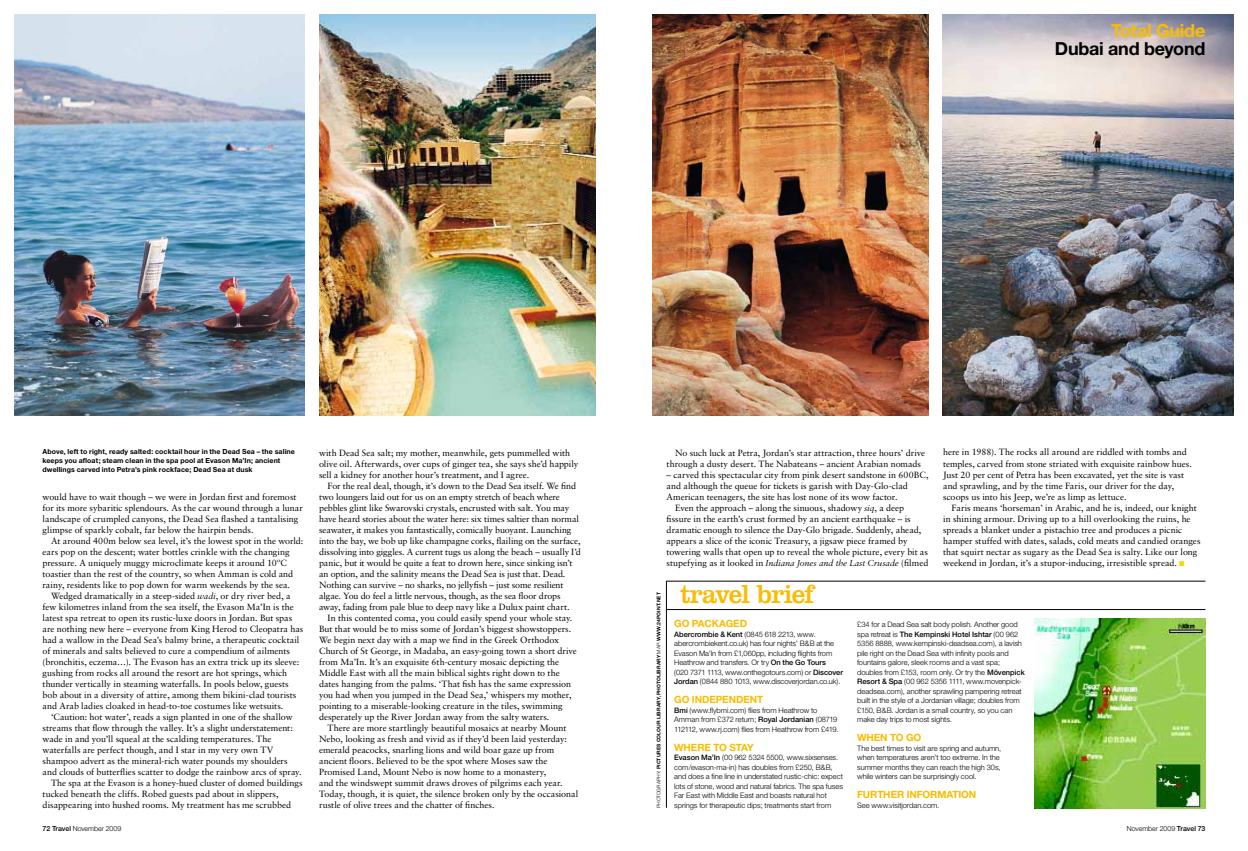
<style>
.page{position:relative;width:1248px;height:851px;background:#fff}
.page>*{position:absolute;margin:0;border:0;box-sizing:border-box;transform-origin:0 0}
.t1{font:27px "Clarendon";letter-spacing:-.04em;color:#fabb00}
.t2{font:700 18px "Helvetica Neue";letter-spacing:-.015em;color:#000}
.t3{font:700 18px "Helvetica Neue";letter-spacing:-.015em;color:#fabb00}
.t4{font:700 10px "Helvetica Neue";letter-spacing:-.01em;color:#fabb00}
.t5{font:9px/11px "Sabon";letter-spacing:-.005em;color:#000}
.t6{font:300 7.5px/9.5px "Helvetica Neue";letter-spacing:-.005em;color:#000}
.t7{font:700 7px/9px "Helvetica Neue";letter-spacing:.015em;color:#000}
.t8{font:300 7px "Helvetica Neue";color:#000}
.t9{font:700 5px "Helvetica Neue";letter-spacing:.01em;color:#000}
.s1{color:#fcd700}
.s2{font-style:italic}
.s3{font-weight:500}
.s4{font-weight:300}
</style>
<div class="page">
<hr style="left:666px;top:609px;width:539px;height:1px;background:#000">
<hr style="left:666px;top:581px;width:539px;height:1px;background:#000">
<img style="left:1034px;top:618px;width:171px;height:190px">
<hr style="left:666px;top:581px;width:1px;height:226px;background:#000">
<img style="left:942px;top:14px;width:291px;height:401px">
<img style="left:319px;top:14px;width:276px;height:401px">
<img style="left:14px;top:14px;width:291px;height:401px">
<img style="left:652px;top:14px;width:276px;height:401px">
<h2 class="t3" style="left:1110px;top:19px;width:96px">Total Guide</h2>
<h2 class="t2" style="left:1054px;top:37px;width:152px">Dubai and beyond</h2>
<p class="t5" style="left:943px;top:446px;width:250px">here in 1988). The rocks all around are riddled with tombs and temples, carved from stone striated with exquisite rainbow hues.<br>Just 20 per cent of Petra has been excavated, yet the site is vast and sprawling, and by the time Faris, our driver for the day, scoops us into his Jeep, we’re as limp as lettuce.</p>
<p class="t5" style="left:943px;top:501px;width:259px;text-indent:9px">Faris means ‘horseman’ in Arabic, and he is, indeed, our knight in shining armour. Driving up to a hill overlooking the ruins, he spreads a blanket under a pistachio tree and produces a picnic hamper stuffed with dates, salads, cold meats and candied oranges that squirt nectar as sugary as the Dead Sea is salty. Like our long weekend in Jordan, it’s a stupor-inducing, irresistible spread. <span class="s1">■</span></p>
<p class="t7" style="left:43px;top:447px;width:254px">Above, left to right, ready salted: cocktail hour in the Dead Sea – the saline keeps you afloat; steam clean in the spa pool at Evason Ma’In; ancient dwellings carved into Petra’s pink rockface; Dead Sea at dusk</p>
<p class="t5" style="left:666px;top:446px;width:260px;text-indent:9px">No such luck at Petra, Jordan’s star attraction, three hours’ drive through a dusty desert. The Nabateans – ancient Arabian nomads</p>
<p class="t5" style="left:666px;top:468px;width:264px">– carved this spectacular city from pink desert sandstone in 600BC,</p>
<p class="t5" style="left:666px;top:479px;width:243px">and although the queue for tickets is garish with Day-Glo-clad</p>
<p class="t5" style="left:666px;top:490px;width:232px">American teenagers, the site has lost none of its wow factor.</p>
<p class="t5" style="left:675px;top:501px;width:231px">Even the approach – along the sinuous, shadowy <span class="s2">siq</span>, a deep</p>
<p class="t5" style="left:666px;top:512px;width:246px">fissure in the earth’s crust formed by an ancient earthquake – is</p>
<p class="t5" style="left:666px;top:523px;width:256px">dramatic enough to silence the Day-Glo brigade. Suddenly, ahead,</p>
<p class="t5" style="left:666px;top:534px;width:242px">appears a slice of the iconic Treasury, a jigsaw piece framed by</p>
<p class="t5" style="left:666px;top:545px;width:263px">towering walls that open up to reveal the whole picture, every bit as</p>
<p class="t5" style="left:666px;top:556px;width:263px">stupefying as it looked in <span class="s2">Indiana Jones and the Last Crusade</span> (filmed</p>
<p class="t5" style="left:319px;top:446px;width:261px">with Dead Sea salt; my mother, meanwhile, gets pummelled with olive oil. Afterwards, over cups of ginger tea, she says she’d happily sell a kidney for another hour’s treatment, and I agree.</p>
<p class="t5" style="left:319px;top:479px;width:263px;text-indent:9px">For the real deal, though, it’s down to the Dead Sea itself. We find two loungers laid out for us on an empty stretch of beach where pebbles glint like Swarovski crystals, encrusted with salt. You may have heard stories about the water here: six times saltier than normal seawater, it makes you fantastically, comically buoyant. Launching into the bay, we bob up like champagne corks, flailing on the surface, dissolving into giggles. A current tugs us along the beach – usually I’d panic, but it would be quite a feat to drown here, since sinking isn’t an option, and the salinity means the Dead Sea is just that. Dead.<br>Nothing can survive – no sharks, no jellyfish – just some resilient algae. You do feel a little nervous, though, as the sea floor drops away, fading from pale blue to deep navy like a Dulux paint chart.</p>
<p class="t5" style="left:319px;top:611px;width:259px;text-indent:9px">In this contented coma, you could easily spend your whole stay.<br>But that would be to miss some of Jordan’s biggest showstoppers.<br>We begin next day with a map we find in the Greek Orthodox Church of St George, in Madaba, an easy-going town a short drive from Ma’In. It’s an exquisite 6th-century mosaic depicting the Middle East with all the main biblical sights right down to the dates hanging from the palms. ‘That fish has the same expression you had when you jumped in the Dead Sea,’ whispers my mother, pointing to a miserable-looking creature in the tiles, swimming desperately up the River Jordan away from the salty waters.</p>
<p class="t5" style="left:319px;top:721px;width:261px;text-indent:9px">There are more startlingly beautiful mosaics at nearby Mount Nebo, looking as fresh and vivid as if they’d been laid yesterday: emerald peacocks, snarling lions and wild boar gaze up from ancient floors. Believed to be the spot where Moses saw the Promised Land, Mount Nebo is now home to a monastery,<br>and the windswept summit draws droves of pilgrims each year.<br>Today, though, it is quiet, the silence broken only by the occasional rustle of olive trees and the chatter of finches.</p>
<p class="t5" style="left:43px;top:490px;width:262px">would have to wait though – we were in Jordan first and foremost for its more sybaritic splendours. As the car wound through a lunar landscape of crumpled canyons, the Dead Sea flashed a tantalising glimpse of sparkly cobalt, far below the hairpin bends.</p>
<p class="t5" style="left:43px;top:534px;width:262px;text-indent:9px">At around 400m below sea level, it’s the lowest spot in the world: ears pop on the descent; water bottles crinkle with the changing pressure. A uniquely muggy microclimate keeps it around 10ºC toastier than the rest of the country, so when Amman is cold and rainy, residents like to pop down for warm weekends by the sea.</p>
<p class="t5" style="left:43px;top:589px;width:262px;text-indent:9px">Wedged dramatically in a steep-sided <span class="s2">wadi</span>, or dry river bed, a few kilometres inland from the sea itself, the Evason Ma’In is the latest spa retreat to open its rustic-luxe doors in Jordan. But spas are nothing new here – everyone from King Herod to Cleopatra has had a wallow in the Dead Sea’s balmy brine, a therapeutic cocktail of minerals and salts believed to cure a compendium of ailments (bronchitis, eczema…). The Evason has an extra trick up its sleeve: gushing from rocks all around the resort are hot springs, which thunder vertically in steaming waterfalls. In pools below, guests bob about in a diversity of attire, among them bikini-clad tourists and Arab ladies cloaked in head-to-toe costumes like wetsuits.</p>
<p class="t5" style="left:51px;top:710px;width:243px">‘Caution: hot water’, reads a sign planted in one of the shallow</p>
<p class="t5" style="left:43px;top:721px;width:252px">streams that flow through the valley. It’s a slight understatement:</p>
<p class="t5" style="left:43px;top:732px;width:230px">wade in and you’ll squeal at the scalding temperatures. The</p>
<p class="t5" style="left:43px;top:743px;width:232px">waterfalls are perfect though, and I star in my very own TV</p>
<p class="t5" style="left:43px;top:754px;width:246px">shampoo advert as the mineral-rich water pounds my shoulders</p>
<p class="t5" style="left:43px;top:765px;width:260px">and clouds of butterflies scatter to dodge the rainbow arcs of spray.</p>
<p class="t5" style="left:51px;top:776px;width:253px">The spa at the Evason is a honey-hued cluster of domed buildings</p>
<p class="t5" style="left:43px;top:787px;width:238px">tucked beneath the cliffs. Robed guests pad about in slippers,</p>
<p class="t5" style="left:43px;top:798px;width:250px">disappearing into hushed rooms. My treatment has me scrubbed</p>
<h1 class="t1" style="left:679px;top:578px;width:137px">travel brief</h1>
<p class="t4" style="left:674px;top:617px;width:74px">GO PACKAGED</p>
<p class="t6" style="left:674px;top:629px;width:170px"><span class="s3">Abercrombie &amp; Kent</span> (0845 618 2213, www. abercrombiekent.co.uk) has four nights’ B&amp;B at the Evason Ma’In from £1,060pp, including flights from Heathrow and transfers. Or try <span class="s3">On the Go Tours<br></span>(020 7371 1113, www.onthegotours.com) or <span class="s3">Discover Jordan</span> (0844 880 1013, www.discoverjordan.co.uk).</p>
<p class="t4" style="left:674px;top:693px;width:90px">GO INDEPENDENT</p>
<p class="t6" style="left:674px;top:705px;width:166px"><span class="s3">Bmi</span> (www.flybmi.com) flies from Heathrow to<br>Amman from £372 return; <span class="s3">Royal Jordanian</span> (08719<br>112112, www.rj.com) flies from Heathrow from £419.</p>
<p class="t4" style="left:674px;top:740px;width:81px">WHERE TO STAY</p>
<p class="t6" style="left:674px;top:752px;width:170px"><span class="s3">Evason Ma’In</span> (00 962 5324 5500, www.sixsenses. com/evason-ma-in) has doubles from £250, B&amp;B, and does a fine line in understated rustic-chic: expect lots of stone, wood and natural fabrics. The spa fuses Far East with Middle East and boasts natural hot springs for therapeutic dips; treatments start from</p>
<p class="t9" style="left:655px;top:808px;width:217px;rotate:-90deg"><span class="s4">photography:</span> pictures colour library, photolibrary <span class="s4">MAP:</span> WWW.24POINT.NET</p>
<p class="t6" style="left:857px;top:619px;width:169px">£34 for a Dead Sea salt body polish. Another good spa retreat is <span class="s3">The Kempinski Hotel Ishtar</span> (00 962<br>5356 8888, www.kempinski-deadsea.com), a lavish pile right on the Dead Sea with infinity pools and fountains galore, sleek rooms and a vast spa; doubles from £153, room only. Or try the <span class="s3">Mövenpick Resort &amp; Spa</span> (00 962 5356 1111, www.movenpick&shy;deadsea.com), another sprawling pampering retreat built in the style of a Jordanian village; doubles from £150, B&amp;B. Jordan is a small country, so you can make day trips to most sights.</p>
<p class="t4" style="left:857px;top:731px;width:66px">WHEN TO GO</p>
<p class="t6" style="left:857px;top:743px;width:145px">The best times to visit are spring and autumn, when temperatures aren’t too extreme. In the summer months they can reach the high 30s, while winters can be surprisingly cool.</p>
<p class="t4" style="left:857px;top:788px;width:121px">FURTHER INFORMATION</p>
<p class="t6" style="left:857px;top:800px;width:84px">See www.visitjordan.com.</p>
<p class="t8" style="left:43px;top:824px;width:80px"><span class="s3">72 Travel</span> November 2009</p>
<p class="t8" style="left:1126px;top:824px;width:80px">November 2009 <span class="s3">Travel 73</span></p>
</div>
